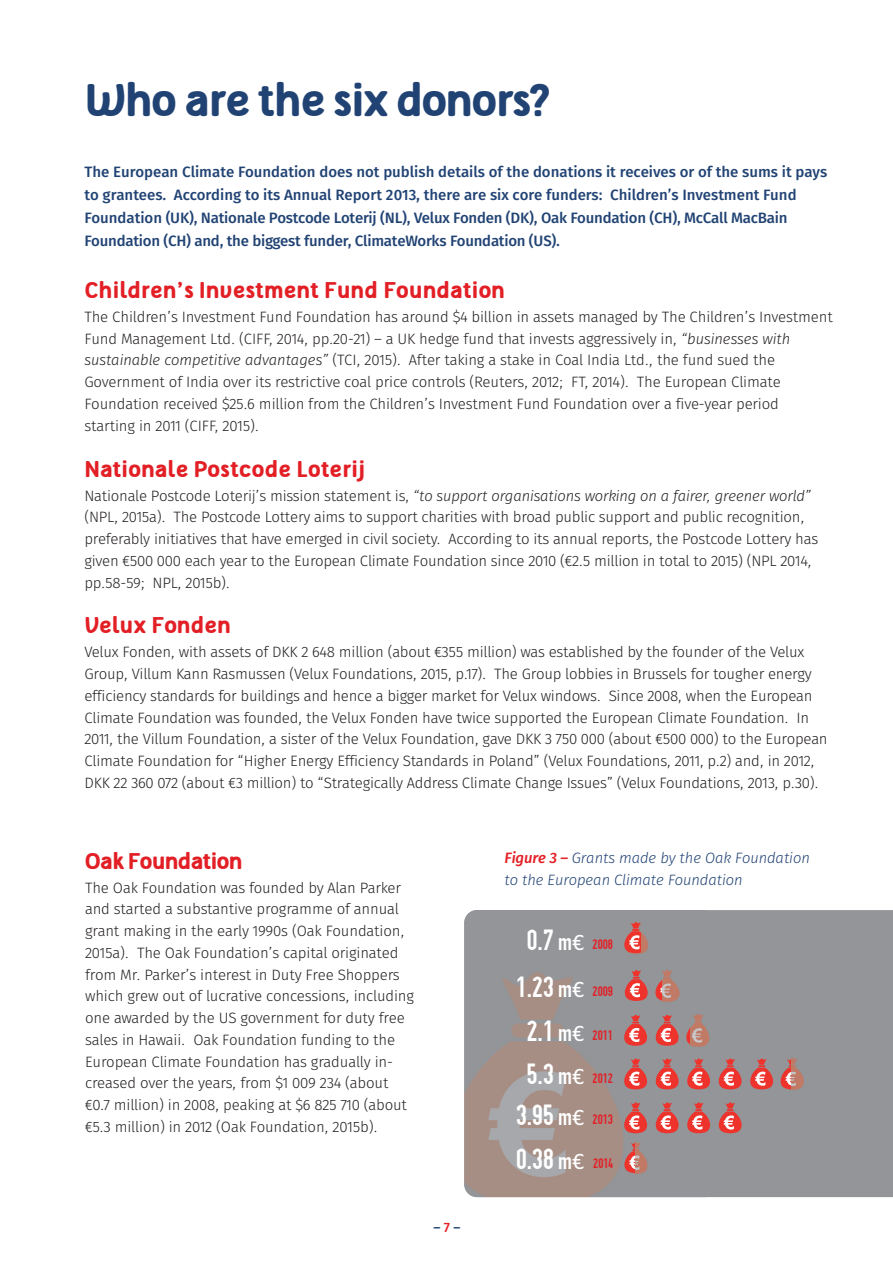
<style>
.page{position:relative;width:893px;height:1263px;background:#fff}
.page>*{position:absolute;margin:0;border:0;box-sizing:border-box;transform-origin:0 0}
.t1{font:700 45px "Tellural Alt";letter-spacing:-.05em;color:#214374}
.t2{font:29.25px/43.8px "OSP DIN";color:#fff}
.t3{font:700 22.5px "Tellural Alt";letter-spacing:-.015em;color:#e31f26}
.t4{font:700 22.5px "Tellural Alt";letter-spacing:-.05em;color:#e31f26}
.t5{font:15px/21.8px "Fira Sans OT Light";letter-spacing:-.015em;color:#231f20}
.t6{font:15px/22.8px "Fira Sans OT Medium";color:#214374}
.t7{font:italic 15px/22.8px "Fira Sans OT Light";letter-spacing:-.01em;color:#214374}
.t8{font:13.95px "OSP DIN";color:#e31f26}
.t9{font:13.5px "Fira Sans OT Medium";color:#214374}
.s1{font-style:italic}
.s2{color:#e31f26}
.s3{font-family:"Fira Sans OT Medium";color:#e31f26}
.s4{font-size:29.25px;color:#fff}
.s5{font-size:23.7px;color:#fff}
.s6{font-family:"Calibri";font-size:23.7px;color:#fff}
.s7{font-size:23.7px}
.s8{font-family:"Calibri";font-size:23.7px}
.s9{font-size:13.95px;color:#e31f26}
</style>
<div class="page">
<div style="left:706px;top:910px;width:187px;height:287px;background:#939598"></div>
<img style="left:464px;top:910px;width:242px;height:287px">
<svg style="left:624px;top:1015px;width:23px;height:31px"></svg>
<svg style="left:656px;top:1015px;width:22px;height:31px"></svg>
<img style="left:689px;top:1010px;width:25px;height:43px">
<svg style="left:686px;top:1024px;width:5px;height:22px"></svg>
<svg style="left:625px;top:970px;width:23px;height:31px"></svg>
<img style="left:661px;top:965px;width:22px;height:43px">
<svg style="left:655px;top:979px;width:7px;height:22px"></svg>
<img style="left:627px;top:917px;width:25px;height:43px">
<svg style="left:624px;top:922px;width:17px;height:31px"></svg>
<svg style="left:624px;top:1058px;width:23px;height:31px"></svg>
<svg style="left:656px;top:1058px;width:22px;height:31px"></svg>
<svg style="left:687px;top:1058px;width:23px;height:31px"></svg>
<svg style="left:719px;top:1058px;width:23px;height:31px"></svg>
<svg style="left:750px;top:1058px;width:23px;height:31px"></svg>
<img style="left:790px;top:1054px;width:19px;height:42px">
<svg style="left:781px;top:1058px;width:9px;height:31px"></svg>
<svg style="left:687px;top:1102px;width:23px;height:31px"></svg>
<svg style="left:719px;top:1102px;width:23px;height:31px"></svg>
<img style="left:634px;top:1173px;width:18px;height:7px">
<svg style="left:624px;top:1102px;width:54px;height:71px"></svg>
<h1 class="t1" style="left:84px;top:82px;width:467px">Who are the six donors?</h1>
<p class="t6" style="left:84px;top:162px;width:744px">The European Climate Foundation does not publish details of the donations it receives or of the sums it pays to grantees. According to its Annual Report 2013, there are six core funders: Children’s Investment Fund Foundation (UK), Nationale Postcode Loterij (NL), Velux Fonden (DK), Oak Foundation (CH), McCall MacBain Foundation (CH) and, the biggest funder, ClimateWorks Foundation (US).</p>
<h3 class="t3" style="left:84px;top:281px;width:422px">Children’s Investment Fund Foundation</h3>
<p class="t5" style="left:84px;top:307px;width:750px">The Children’s Investment Fund Foundation has around $4 billion in assets managed by The Children’s Investment Fund Management Ltd. (CIFF, 2014, pp.20-21) – a UK hedge fund that invests aggressively in, <span class="s1">“businesses with sustainable competitive advantages”</span> (TCI, 2015). After taking a stake in Coal India Ltd., the fund sued the Government of India over its restrictive coal price controls (Reuters, 2012; FT, 2014). The European Climate Foundation received $25.6 million from the Children’s Investment Fund Foundation over a five-year period starting in 2011 (CIFF, 2015).</p>
<h3 class="t3" style="left:84px;top:459px;width:283px">Nationale Postcode Loterij</h3>
<p class="t5" style="left:84px;top:486px;width:735px">Nationale Postcode Loterij’s mission statement is, <span class="s1">“to support organisations working on a fairer, greener world” </span>(NPL, 2015a). The Postcode Lottery aims to support charities with broad public support and public recognition, preferably initiatives that have emerged in civil society. According to its annual reports, the Postcode Lottery has given €500 000 each year to the European Climate Foundation since 2010 (€2.5 million in total to 2015) (NPL 2014, pp.58-59; NPL, 2015b).</p>
<h3 class="t3" style="left:84px;top:616px;width:148px">Velux Fonden</h3>
<p class="t5" style="left:84px;top:642px;width:745px">Velux Fonden, with assets of DKK 2 648 million (about €355 million) was established by the founder of the Velux Group, Villum Kann Rasmussen (Velux Foundations, 2015, p.17). The Group lobbies in Brussels for tougher energy efficiency standards for buildings and hence a bigger market for Velux windows. Since 2008, when the European Climate Foundation was founded, the Velux Fonden have twice supported the European Climate Foundation. In 2011, the Villum Foundation, a sister of the Velux Foundation, gave DKK 3 750 000 (about €500 000) to the European Climate Foundation for “Higher Energy Efficiency Standards in Poland” (Velux Foundations, 2011, p.2) and, in 2012, DKK 22 360 072 (about €3 million) to “Strategically Address Climate Change Issues” (Velux Foundations, 2013, p.30).</p>
<h3 class="t4" style="left:85px;top:852px;width:159px">Oak Foundation</h3>
<p class="t5" style="left:85px;top:878px;width:331px">The Oak Foundation was founded by Alan Parker and started a substantive programme of annual grant making in the early 1990s (Oak Foundation, 2015a). The Oak Foundation’s capital originated from Mr. Parker’s interest in Duty Free Shoppers which grew out of lucrative concessions, including one awarded by the US government for duty free sales in Hawaii. Oak Foundation funding to the European Climate Foundation has gradually in&shy;creased over the years, from $1 009 234 (about €0.7 million) in 2008, peaking at $6 825 710 (about €5.3 million) in 2012 (Oak Foundation, 2015b).</p>
<p class="t9" style="left:433px;top:1221px;width:28px">– <span class="s2">7</span> –</p>
<p class="t7" style="left:504px;top:847px;width:307px"><span class="s3">Figure 3 –</span> Grants made by the Oak Foundation to the European Climate Foundation</p>
<p class="t8" style="left:527px;top:936px;width:88px"><span class="s4">0.7</span> <span class="s5">m</span><span class="s6">€</span> 2008</p>
<h2 class="t2" style="left:516px;top:965px;width:98px">1.23 <span class="s7">m</span><span class="s8">€</span> <span class="s9">2009</span></h2>
<p class="t8" style="left:527px;top:1027px;width:88px"><span class="s4">2.1</span> <span class="s5">m</span><span class="s6">€</span> 2011</p>
<p class="t8" style="left:527px;top:1070px;width:88px"><span class="s4">5.3</span> <span class="s5">m</span><span class="s6">€</span> 2012</p>
<h2 class="t2" style="left:516px;top:1093px;width:98px">3.95 <span class="s7">m</span><span class="s8">€</span> <span class="s9">2013<br></span>0.38 <span class="s7">m</span><span class="s8">€</span> <span class="s9">2014</span></h2>
</div>
